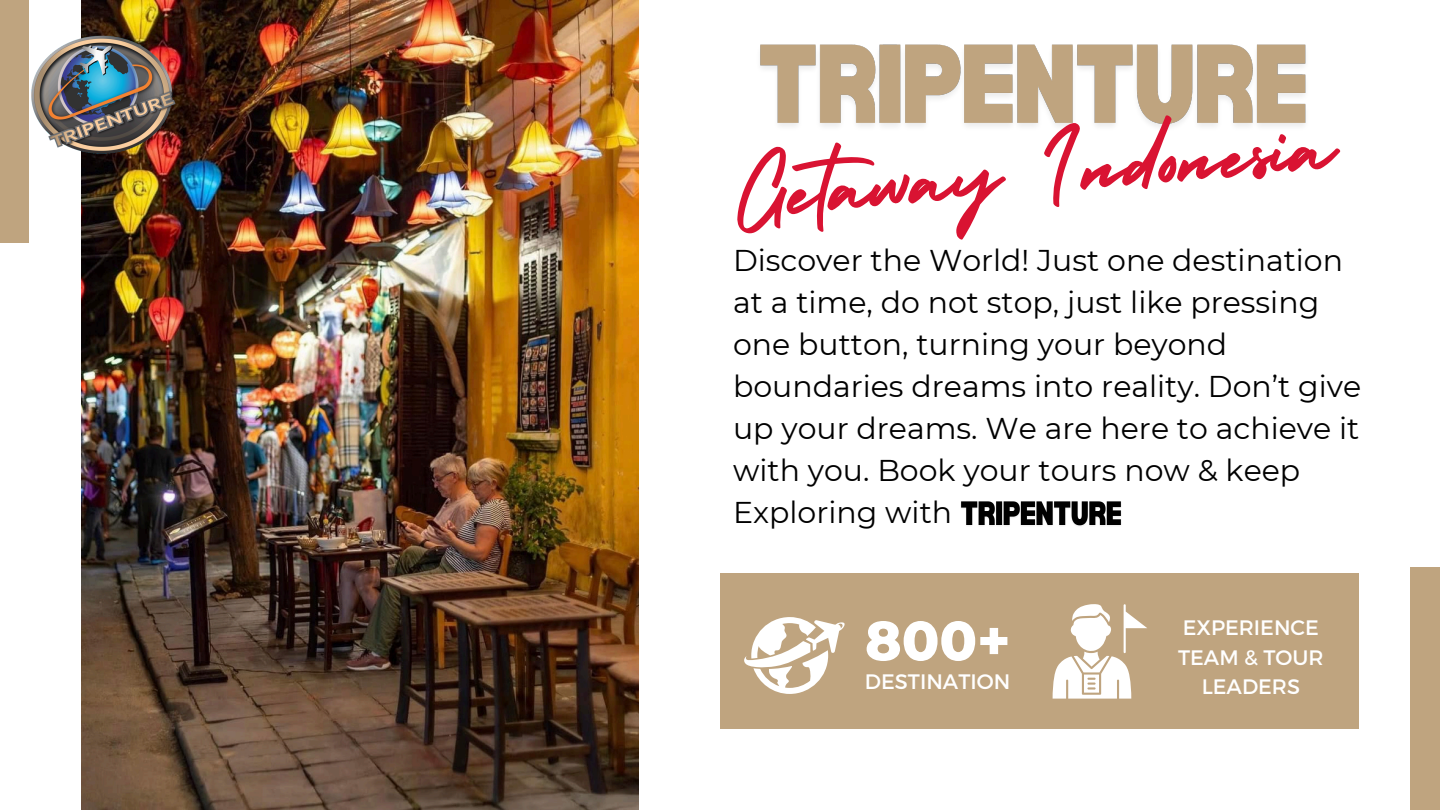
<style>
.page{position:relative;width:1440px;height:810px;background:#fff}
.page>*{position:absolute;margin:0;border:0;box-sizing:border-box;transform-origin:0 0}
.t1{font:106.9px "Holiday";color:#d91332}
.t2{font:800 55px "Montserrat";color:#fff}
.t3{font:30px/42px "Montserrat";color:#000}
.t4{font:20.9px/29.2px "Montserrat";color:#fff;text-align:center}
</style>
<div class="page">
<img style="left:81px;top:0;width:558px;height:810px">
<div style="left:720px;top:574px;width:639px;height:155px;background:#bfa47f"></div>
<svg style="left:744px;top:617px;width:101px;height:77px"></svg>
<svg style="left:1053px;top:604px;width:78px;height:95px"></svg>
<hr style="left:1124px;top:604px;width:2px;height:49px;background:#fff">
<div style="left:0;top:0;width:29px;height:243px;background:#bfa47f"></div>
<div style="left:1411px;top:567px;width:29px;height:243px;background:#bfa47f"></div>
<img style="left:31px;top:24px;width:148px;height:148px">
<img style="left:760px;top:44px;width:546px;height:83px">
<img style="left:960px;top:501px;width:162px;height:25px">
<p class="t1" style="left:725px;top:113px;width:607px;rotate:-5deg">Getaway Indonesia</p>
<p class="t3" style="left:733px;top:239px;width:630px">Discover the World! Just one destination at a time, do not stop, just like pressing one button, turning your beyond boundaries dreams into reality. Don’t give up your dreams. We are here to achieve it with you. Book your tours now &amp; keep Exploring with</p>
<p class="t2" style="left:865px;top:607px;width:147px">800+</p>
<h2 class="t4" style="left:865px;top:666px;width:147px">DESTINATION</h2>
<h5 class="t4" style="left:1178px;top:612px;width:147px">EXPERIENCE<br>TEAM &amp; TOUR<br>LEADERS</h5>
</div>
